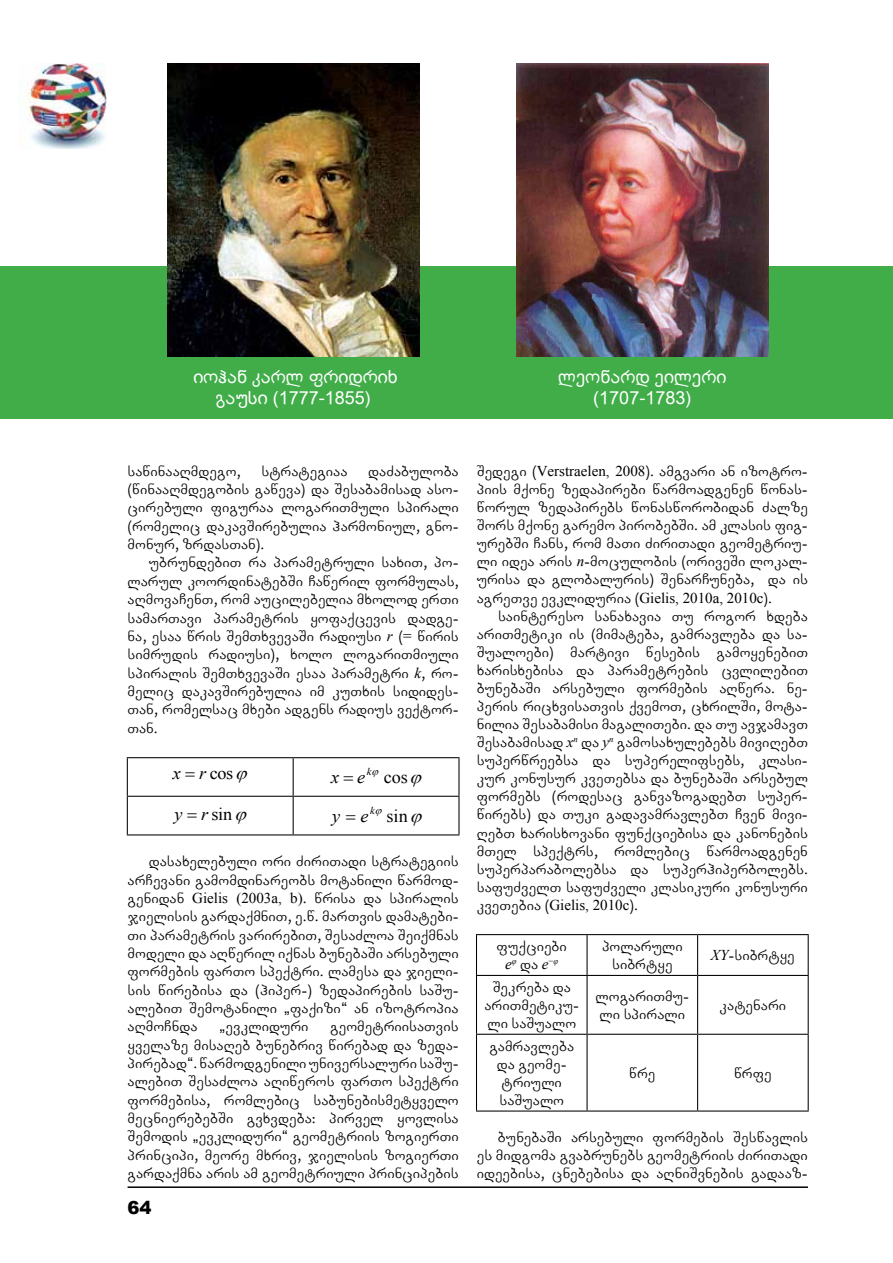
<style>
.page{position:relative;width:893px;height:1263px;background:#fff}
.page>*{position:absolute;margin:0;border:0;box-sizing:border-box;transform-origin:0 0}
.t1{font:18px/21.6px "Geo Amiran";color:#fff;text-align:center}
.t2{font:900 18px "Arial";color:#000}
.t3{font:17.85px "Times New Roman";color:#000}
.t4{font:italic 17.85px "Times New Roman";color:#000}
.t5{font:17.7px "Times New Roman";letter-spacing:-.01em;color:#000}
.t6{font:italic 17.7px "Times New Roman";color:#000}
.t7{font:17.55px "Times New Roman";color:#000}
.t8{font:15px/18.3px "Kolhety Normal";color:#000;text-align:justify}
.t9{font:15px "Times New Roman";color:#000}
.t10{font:italic 15px "Times New Roman";color:#000}
.t11{font:italic 10.5px "Times New Roman";color:#000}
.t12{font:italic 10.35px "Times New Roman";color:#000}
.s1{font-family:"Times New Roman";font-style:italic}
.s2{font-family:"Times New Roman"}
.s3{font-style:italic}
.s4{font-family:"Kolhety Normal"}
.s5{font-family:"Kolhety Normal";font-style:normal}
</style>
<div class="page">
<hr style="left:128px;top:1186px;width:680px;height:2px;background:#000">
<div style="left:0;top:266px;width:893px;height:153px;background:#41ad49"></div>
<hr style="left:127px;top:757px;width:166px;height:1px;background:#000">
<hr style="left:127px;top:758px;width:1px;height:38px;background:#000">
<hr style="left:293px;top:757px;width:166px;height:1px;background:#000">
<hr style="left:293px;top:758px;width:1px;height:38px;background:#000">
<hr style="left:458px;top:758px;width:1px;height:38px;background:#000">
<hr style="left:127px;top:796px;width:166px;height:1px;background:#000">
<hr style="left:127px;top:797px;width:1px;height:37px;background:#000">
<hr style="left:293px;top:796px;width:166px;height:1px;background:#000">
<hr style="left:293px;top:797px;width:1px;height:37px;background:#000">
<hr style="left:458px;top:797px;width:1px;height:37px;background:#000">
<hr style="left:127px;top:834px;width:166px;height:1px;background:#000">
<hr style="left:293px;top:834px;width:166px;height:1px;background:#000">
<hr style="left:476px;top:934px;width:111px;height:1px;background:#000">
<hr style="left:476px;top:935px;width:1px;height:40px;background:#000">
<hr style="left:587px;top:934px;width:111px;height:1px;background:#000">
<hr style="left:586px;top:935px;width:2px;height:40px;background:#000">
<hr style="left:698px;top:934px;width:111px;height:1px;background:#000">
<hr style="left:697px;top:935px;width:1px;height:40px;background:#000">
<hr style="left:808px;top:935px;width:1px;height:40px;background:#000">
<hr style="left:476px;top:975px;width:111px;height:1px;background:#000">
<hr style="left:476px;top:976px;width:1px;height:58px;background:#000">
<hr style="left:587px;top:975px;width:111px;height:1px;background:#000">
<hr style="left:586px;top:976px;width:2px;height:58px;background:#000">
<hr style="left:698px;top:975px;width:111px;height:1px;background:#000">
<hr style="left:697px;top:976px;width:1px;height:58px;background:#000">
<hr style="left:808px;top:976px;width:1px;height:58px;background:#000">
<hr style="left:476px;top:1034px;width:111px;height:1px;background:#000">
<hr style="left:476px;top:1035px;width:1px;height:75px;background:#000">
<hr style="left:587px;top:1034px;width:111px;height:1px;background:#000">
<hr style="left:586px;top:1035px;width:2px;height:75px;background:#000">
<hr style="left:698px;top:1034px;width:111px;height:1px;background:#000">
<hr style="left:697px;top:1035px;width:1px;height:75px;background:#000">
<hr style="left:808px;top:1035px;width:1px;height:75px;background:#000">
<hr style="left:476px;top:1110px;width:111px;height:1px;background:#000">
<hr style="left:587px;top:1110px;width:111px;height:1px;background:#000">
<hr style="left:698px;top:1110px;width:111px;height:1px;background:#000">
<img style="left:167px;top:64px;width:252px;height:292px">
<img style="left:516px;top:64px;width:252px;height:292px">
<img style="left:19px;top:64px;width:87px;height:85px">
<p class="t1" style="left:193px;top:367px;width:206px">IOHAN KARL FRIDRIX<br>GAUSI (1777-1855)</p>
<p class="t1" style="left:558px;top:367px;width:170px">LEONARD EILERI (1707-1783)</p>
<p class="t8" style="left:128px;top:463px;width:115px">SAWINAARMDEGO,</p>
<p class="t8" style="left:261px;top:463px;width:88px">STRATEGIAA</p>
<p class="t8" style="left:128px;top:463px;width:333px;text-indent:241px">DAZABULOBA (WINAARMDEGOBIS GAWEVA) DA SESABAMISAD ASO-CIREBULI FIGURAA LOGARITMULI SPIRALI (ROMELIC DAKAVSIREBULIA HARMONIUL, GNO-MONUR, ZRDASTAN).</p>
<p class="t8" style="left:128px;top:554px;width:333px;text-indent:21px">UBRUNDEBIT RA PARAMETRULI SAXIT, PO-LARUL KOORDINATEBSI CAWERIL FORMULAS, ARMOVACENT, ROM AUCILEBELIA MXOLOD ERTI SAMARTAVI PARAMETRIS YOFAQCEVIS DADGE-NA, ESAA WRIS SEMTXVEVASI RADIUSI <span class="s1">r</span> (<span class="s2">=</span> WIRIS SIMRUDIS RADIUSI), XOLO LOGARITMIULI SPIRALIS SEMTXVEVASI ESAA PARAMETRI <span class="s1">k</span>, RO-MELIC DAKAVSIREBULIA IM KUTXIS SIDIDES-TAN, ROMELSAC MXEBI ADGENS RADIUS VEQTOR-TAN.</p>
<p class="t7" style="left:173px;top:762px;width:62px"><span class="s3">x r</span>cos</p>
<p class="t5" style="left:384px;top:765px;width:25px">cos</p>
<p class="t12" style="left:367px;top:764px;width:6px">k</p>
<p class="t6" style="left:331px;top:765px;width:36px">x e</p>
<p class="t11" style="left:370px;top:803px;width:6px">k</p>
<p class="t5" style="left:175px;top:802px;width:59px"><span class="s3">y r</span>sin</p>
<p class="t3" style="left:387px;top:804px;width:23px">sin</p>
<p class="t4" style="left:332px;top:803px;width:38px">y e</p>
<p class="t8" style="left:128px;top:853px;width:333px;text-indent:21px">DASAXELEBULI ORI ZIRITADI STRATEGIIS ARCEVANI GAMOMDINAREOBS MOTANILI WARMOD-GENIDAN <span class="s2">Gielis (2003a, b)</span>. WRISA DA SPIRALIS JIELISIS GARDAQMNIT, E.W. MARTVIS DAMATEBI-TI PARAMETRIS VARIREBIT, SESAZLOA SEIQMNAS MODELI DA ARWERIL IQNAS BUNEBASI ARSEBULI FORMEBIS FARTO SPEQTRI. LAMESA DA JIELI-SIS WIREBISA DA (HIPER-) ZEDAPIREBIS SASU-ALEBIT SEMOTANILI `FAQIZI~ AN IZOTROPIA ARMOCNDA</p>
<p class="t8" style="left:128px;top:1018px;width:333px;text-indent:203px">GEOMETRIISATVIS YVELAZE MISAREB BUNEBRIV WIREBAD DA ZEDA-PIREBAD~. WARMODGENILI UNIVERSALURI SASU-ALEBIT SESAZLOA ARIWEROS FARTO SPEQTRI FORMEBISA, ROMLEBIC SABUNEBISMETYVELO MECNIEREBEBSI GVXVDEBA: PIRVEL YOVLISA SEMODIS `EVKLIDURI~ GEOMETRIIS ZOGIERTI PRINCIPI, MEORE MXRIV, JIELISIS ZOGIERTI GARDAQMNA ARIS AM GEOMETRIULI PRINCIPEBIS</p>
<p class="t8" style="left:219px;top:1018px;width:91px">`EVKLIDURI</p>
<p class="t2" style="left:128px;top:1194px;width:26px">64</p>
<p class="t8" style="left:477px;top:463px;width:333px">SEDEGI (<span class="s2">Verstraelen, 2008</span>). AMGVARI AN IZOTRO-PIIS MQONE ZEDAPIREBI WARMOADGENEN WONAS-WORUL ZEDAPIREBS WONASWOROBIDAN ZALZE SORS MQONE GAREMO PIROBEBSI. AM KLASIS FIG-UREBSI CANS, ROM MATI ZIRITADI GEOMETRIU-LI IDEA ARIS <span class="s1">n</span>-MOCULOBIS (ORIVESI LOKAL-URISA DA GLOBALURIS) SENARCUNEBA, DA IS AGRETVE EVKLIDURIA (<span class="s2">Gielis, 2010a, 2010c</span>).</p>
<p class="t8" style="left:477px;top:608px;width:333px;text-indent:21px">SAINTERESO SANAXAVIA TU ROGOR XDEBA ARITMETIKI IS (MIMATEBA, GAMRAVLEBA DA SA-SUALOEBI) MARTIVI WESEBIS GAMOYENEBIT XARISXEBISA DA PARAMETREBIS CVLILEBIT BUNEBASI ARSEBULI FORMEBIS ARWERA. NE-PERIS RICXVISATVIS QVEMOT, CXRILSI, MOTA-NILIA SESABAMISI MAGALITEBI. DA TU AVJAMAVT SESABAMISAD <span class="s1">x</span><sup>n</sup> DA <span class="s1">y</span><sup>n</sup> GAMOSAXULEBEBS MIVIREBT SUPERWREEBSA DA SUPERELIFSEBS, KLASI-KUR KONUSUR KVETEBSA DA BUNEBASI ARSEBUL FORMEBS (RODESAC GANVAZOGADEBT SUPER-WIREBS) DA TUKI GADAVAMRAVLEBT CVEN MIVI-REBT XARISXOVANI FUNQCIEBISA DA KANONEBIS MTEL SPEQTRS, ROMLEBIC WARMOADGENEN SUPERPARABOLEBSA DA SUPERHIPERBOLEBS.<br>SAFUZVELT SAFUZVELI KLASIKURI KONUSURI</p>
<p class="t9" style="left:477px;top:895px;width:163px"><span class="s4">KVETEBIA (</span>Gielis, 2010c<span class="s4">).</span></p>
<p class="t8" style="left:497px;top:938px;width:72px">FUQCIEBI</p>
<p class="t10" style="left:505px;top:954px;width:55px">e<sup>φ</sup> <span class="s5">DA</span> e<sup>−</sup><sup>φ</sup></p>
<p class="t8" style="left:602px;top:938px;width:82px;text-align:center">POLARULI<br>SIBRTYE</p>
<p class="t8" style="left:711px;top:947px;width:85px"><span class="s1">XY</span>-SIBRTYE</p>
<p class="t8" style="left:484px;top:979px;width:96px;text-align:center">SEKREBA DA<br>ARITMETIKU-<br>LI SASUALO</p>
<p class="t8" style="left:596px;top:988px;width:95px">LOGARITMU-<br>LI SPIRALI</p>
<p class="t8" style="left:720px;top:997px;width:68px">KATENARI</p>
<p class="t8" style="left:489px;top:1038px;width:86px;text-align:center">GAMRAVLEBA<br>DA GEOME-<br>TRIULI<br>SASUALO</p>
<p class="t8" style="left:629px;top:1065px;width:28px">WRE</p>
<p class="t8" style="left:734px;top:1065px;width:39px">WRFE</p>
<p class="t8" style="left:477px;top:1129px;width:333px;text-indent:21px">BUNEBASI ARSEBULI FORMEBIS SESWAVLIS ES MIDGOMA GVABRUNEBS GEOMETRIIS ZIRITADI IDEEBISA, CNEBEBISA DA ARNISVNEBIS GADAAZ-</p>
</div>
